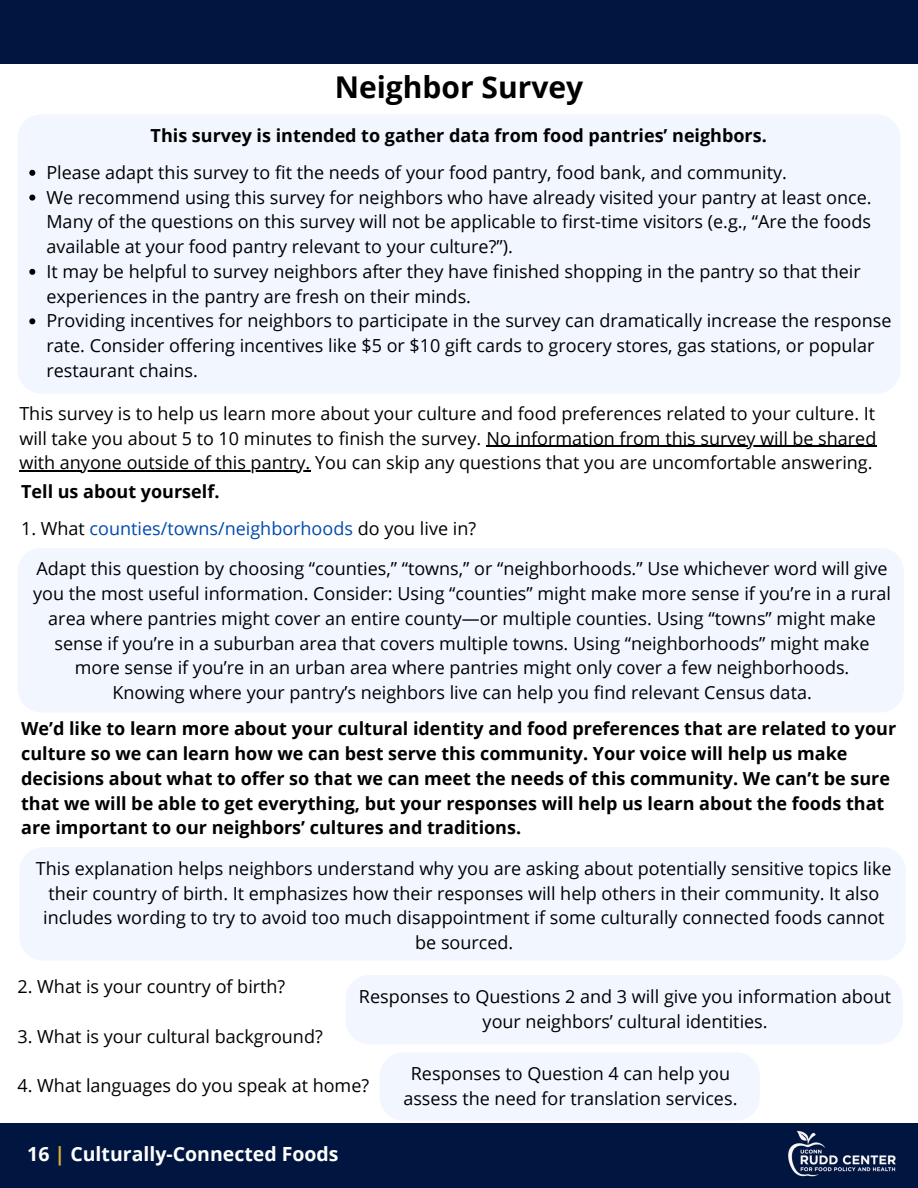
<style>
.page{position:relative;width:918px;height:1188px;background:#fff}
.page>*{position:absolute;margin:0;border:0;box-sizing:border-box;transform-origin:0 0}
.t1{font:700 30px "Open Sans";color:#000}
.t2{font:700 19.5px "Open Sans";color:#fff}
.t3{font:18px/24.8px "Open Sans";color:#000;text-align:center}
.t4{font:700 18px/24.8px "Open Sans";color:#000}
.t5{font:18px "Open Sans";color:#004aad}
.s1{color:#000}
.s2{color:#d4af36}
</style>
<div class="page">
<div style="left:0;top:0;width:918px;height:64px;background:#001641"></div>
<div style="left:0;top:1123px;width:918px;height:65px;background:#001641"></div>
<img style="left:788px;top:1130px;width:108px;height:47px">
<div style="left:18px;top:114px;width:882px;height:279px;background:#f2f6ff;border-radius:24px"></div>
<svg style="left:29px;top:170px;width:6px;height:6px"></svg>
<svg style="left:29px;top:195px;width:6px;height:6px"></svg>
<svg style="left:29px;top:269px;width:6px;height:6px"></svg>
<svg style="left:29px;top:318px;width:6px;height:6px"></svg>
<hr style="left:486px;top:446px;width:391px;height:1px;background:#000">
<hr style="left:19px;top:470px;width:292px;height:2px;background:#000">
<div style="left:18px;top:548px;width:886px;height:164px;background:#f2f6ff;border-radius:24px"></div>
<div style="left:19px;top:847px;width:887px;height:114px;background:#f2f6ff;border-radius:24px"></div>
<div style="left:346px;top:975px;width:557px;height:69px;background:#f2f6ff;border-radius:24px"></div>
<div style="left:380px;top:1052px;width:380px;height:69px;background:#f2f6ff;border-radius:24px"></div>
<h1 class="t1" style="left:335px;top:66px;width:250px">Neighbor Survey</h1>
<p class="t4" style="left:151px;top:123px;width:618px">This survey is intended to gather data from food pantries’ neighbors.</p>
<p class="t3" style="left:46px;top:159px;width:847px;text-align:left">Please adapt this survey to fit the needs of your food pantry, food bank, and community.<br>We recommend using this survey for neighbors who have already visited your pantry at least once.<br>Many of the questions on this survey will not be applicable to first-time visitors (e.g., “Are the foods available at your food pantry relevant to your culture?”).<br>It may be helpful to survey neighbors after they have finished shopping in the pantry so that their experiences in the pantry are fresh on their minds.<br>Providing incentives for neighbors to participate in the survey can dramatically increase the response rate. Consider offering incentives like $5 or $10 gift cards to grocery stores, gas stations, or popular restaurant chains.</p>
<p class="t3" style="left:19px;top:400px;width:859px;text-align:justify">This survey is to help us learn more about your culture and food preferences related to your culture. It will take you about 5 to 10 minutes to finish the survey. No information from this survey will be shared with anyone outside of this pantry. You can skip any questions that you are uncomfortable answering.</p>
<p class="t4" style="left:21px;top:478px;width:200px">Tell us about yourself.</p>
<p class="t5" style="left:21px;top:515px;width:456px"><span class="s1">1. What</span> counties/towns/neighborhoods <span class="s1">do you live in?</span></p>
<p class="t3" style="left:33px;top:556px;width:859px">Adapt this question by choosing “counties,” “towns,” or “neighborhoods.” Use whichever word will give you the most useful information. Consider: Using “counties” might make more sense if you’re in a rural area where pantries might cover an entire county—or multiple counties. Using “towns” might make sense if you’re in a suburban area that covers multiple towns. Using “neighborhoods” might make more sense if you’re in an urban area where pantries might only cover a few neighborhoods.<br>Knowing where your pantry’s neighbors live can help you find relevant Census data.</p>
<p class="t4" style="left:21px;top:716px;width:877px">We’d like to learn more about your cultural identity and food preferences that are related to your culture so we can learn how we can best serve this community. Your voice will help us make decisions about what to offer so that we can meet the needs of this community. We can’t be sure that we will be able to get everything, but your responses will help us learn about the foods that are important to our neighbors’ cultures and traditions.</p>
<p class="t3" style="left:36px;top:855px;width:857px">This explanation helps neighbors understand why you are asking about potentially sensitive topics like their country of birth. It emphasizes how their responses will help others in their community. It also includes wording to try to avoid too much disappointment if some culturally connected foods cannot be sourced.</p>
<p class="t3" style="left:359px;top:983px;width:534px">Responses to Questions 2 and 3 will give you information about your neighbors’ cultural identities.</p>
<p class="t3" style="left:403px;top:1061px;width:336px">Responses to Question 4 can help you assess the need for translation services.</p>
<p class="t3" style="left:18px;top:974px;width:269px">2. What is your country of birth?</p>
<p class="t3" style="left:18px;top:1023px;width:307px">3. What is your cultural background?</p>
<p class="t3" style="left:18px;top:1073px;width:353px">4. What languages do you speak at home?</p>
<p class="t2" style="left:27px;top:1140px;width:313px">16 <span class="s2">|</span> Culturally-Connected Foods</p>
</div>
